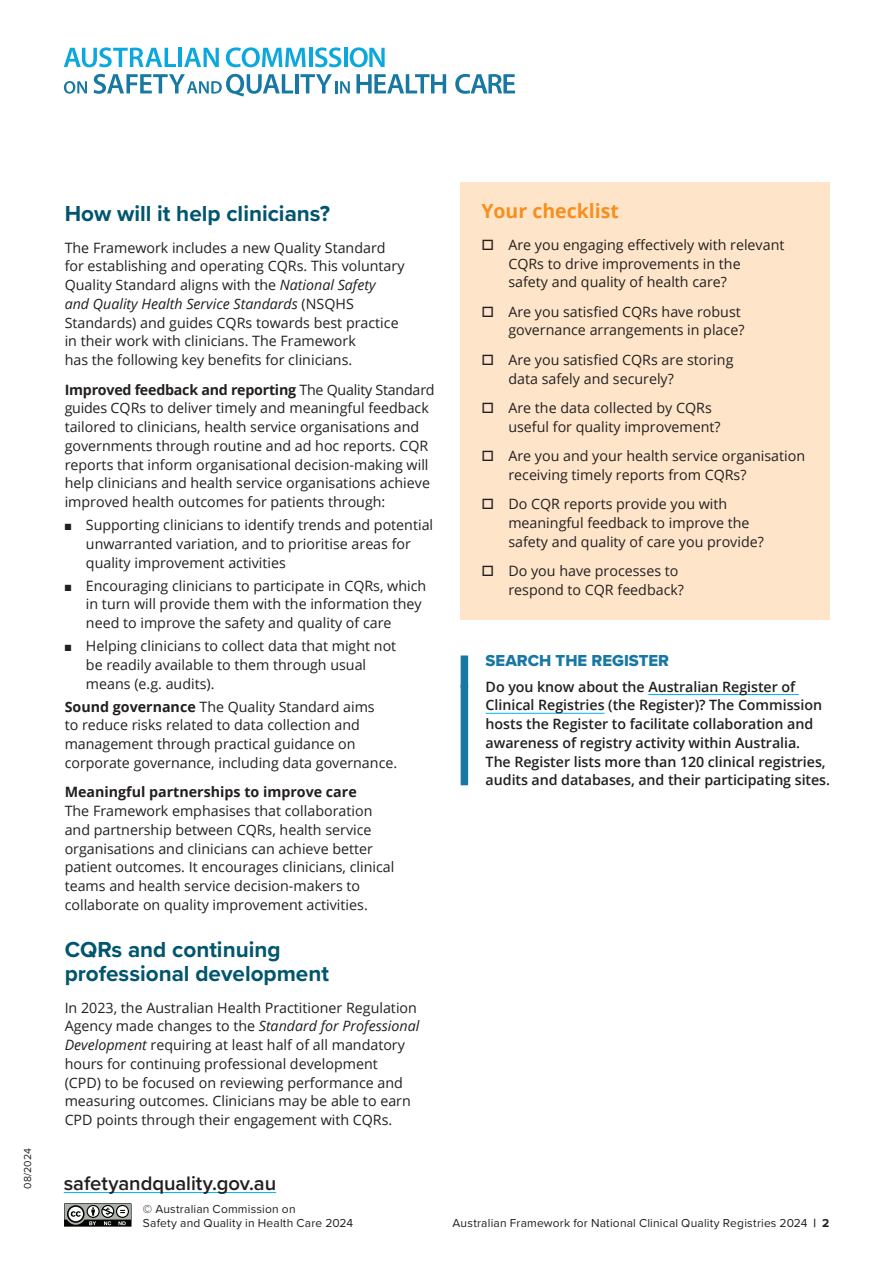
<style>
.page{position:relative;width:893px;height:1263px;background:#fff}
.page>*{position:absolute;margin:0;border:0;box-sizing:border-box;transform-origin:0 0}
.Heading_2{font:700 22.5px/24px "Proxima Nova";color:#01556f}
.Website{font:600 20.25px "Proxima Nova";letter-spacing:-.005em;color:#231f20}
.Box_Heading{font:700 19.5px "Open Sans";color:#f68f1e}
.Pullout_Text_Head{font:16.5px "Proxima Nova Extrabld";color:#1878a4}
.Normal_Before_Bullet{font:14.25px/18.8px "Open Sans";color:#231f20}
.List_Bullet{font:14.25px/18.8px "Open Sans";color:#231f20}
.Pullout_Text_Body_Last{font:600 14.25px/18.8px "Open Sans";letter-spacing:-.005em;color:#231f20}
.Copyright{font:12px "Proxima Nova";letter-spacing:.015em;color:#231f20}
.t1{font:10.5px "Proxima Nova";color:#231f20}
.s1{font-style:italic}
.s2{font-weight:700}
</style>
<div class="page">
<svg style="left:64px;top:1203px;width:68px;height:24px;background:#767976"></svg>
<hr style="left:64px;top:1192px;width:212px;height:1px;background:#00b6f0">
<svg style="left:64px;top:47px;width:112px;height:20px"></svg>
<hr style="left:178px;top:48px;width:4px;height:19px;background:#0ba8de">
<svg style="left:184px;top:48px;width:35px;height:19px"></svg>
<svg style="left:226px;top:47px;width:80px;height:20px"></svg>
<hr style="left:309px;top:48px;width:3px;height:19px;background:#0ba8de">
<svg style="left:315px;top:47px;width:26px;height:20px"></svg>
<hr style="left:344px;top:48px;width:3px;height:19px;background:#0ba8de">
<svg style="left:350px;top:47px;width:35px;height:20px"></svg>
<svg style="left:64px;top:81px;width:23px;height:13px"></svg>
<svg style="left:93px;top:74px;width:200px;height:23px"></svg>
<hr style="left:295px;top:74px;width:4px;height:19px;background:#1878a4">
<svg style="left:300px;top:74px;width:50px;height:19px"></svg>
<svg style="left:356px;top:74px;width:90px;height:19px"></svg>
<svg style="left:455px;top:74px;width:60px;height:20px"></svg>
<div style="left:460px;top:182px;width:370px;height:62px;background:#fee5c9"></div>
<div style="left:460px;top:239px;width:370px;height:73px;background:#fee5c9"></div>
<div style="left:460px;top:306px;width:370px;height:54px;background:#fee5c9"></div>
<div style="left:460px;top:354px;width:370px;height:54px;background:#fee5c9"></div>
<div style="left:460px;top:402px;width:370px;height:54px;background:#fee5c9"></div>
<div style="left:460px;top:450px;width:370px;height:54px;background:#fee5c9"></div>
<div style="left:460px;top:498px;width:370px;height:73px;background:#fee5c9"></div>
<div style="left:460px;top:565px;width:370px;height:54px;background:#fee5c9"></div>
<div style="left:461px;top:655px;width:7px;height:33px;background:#1878a4"></div>
<div style="left:461px;top:685px;width:7px;height:100px;background:#1878a4"></div>
<hr style="left:648px;top:694px;width:151px;height:1px;background:#00b6f0">
<hr style="left:486px;top:713px;width:119px;height:1px;background:#00b6f0">
<p class="t1" style="left:20px;top:1188px;width:42px;rotate:-90deg">08/2024</p>
<h2 class="Heading_2" style="left:65px;top:201px;width:267px">How will it help clinicians?</h2>
<p class="Normal_Before_Bullet" style="left:65px;top:238px;width:341px">The Framework includes a new Quality Standard for establishing and operating CQRs. This voluntary Quality Standard aligns with the <span class="s1">National Safety<br>and Quality Health Service Standards</span> (NSQHS Standards) and guides CQRs towards best practice in their work with clinicians. The Framework<br>has the following key benefits for clinicians.</p>
<p class="Normal_Before_Bullet" style="left:65px;top:380px;width:371px"><span class="s2">Improved feedback and reporting</span> The Quality Standard guides CQRs to deliver timely and meaningful feedback tailored to clinicians, health service organisations and governments through routine and ad hoc reports. CQR reports that inform organisational decision-making will help clinicians and health service organisations achieve improved health outcomes for patients through:</p>
<p class="List_Bullet" style="left:86px;top:515px;width:349px;text-indent:-21px">■ Supporting clinicians to identify trends and potential unwarranted variation, and to prioritise areas for quality improvement activities</p>
<p class="List_Bullet" style="left:86px;top:576px;width:342px;text-indent:-21px">■ Encouraging clinicians to participate in CQRs, which in turn will provide them with the information they need to improve the safety and quality of care</p>
<p class="List_Bullet" style="left:86px;top:636px;width:312px;text-indent:-21px">■ Helping clinicians to collect data that might not be readily available to them through usual means (e.g. audits).</p>
<p class="Normal_Before_Bullet" style="left:65px;top:697px;width:334px"><span class="s2">Sound governance</span> The Quality Standard aims<br>to reduce risks related to data collection and management through practical guidance on corporate governance, including data governance.</p>
<p class="Normal_Before_Bullet" style="left:65px;top:782px;width:331px"><span class="s2">Meaningful partnerships to improve care<br></span>The Framework emphasises that collaboration and partnership between CQRs, health service organisations and clinicians can achieve better patient outcomes. It encourages clinicians, clinical teams and health service decision-makers to collaborate on quality improvement activities.</p>
<h2 class="Heading_2" style="left:65px;top:937px;width:266px">CQRs and continuing professional development</h2>
<p class="Normal_Before_Bullet" style="left:65px;top:998px;width:356px">In 2023, the Australian Health Practitioner Regulation Agency made changes to the <span class="s1">Standard for Professional Development</span> requiring at least half of all mandatory hours for continuing professional development<br>(CPD) to be focused on reviewing performance and measuring outcomes. Clinicians may be able to earn CPD points through their engagement with CQRs.</p>
<h2 class="Box_Heading" style="left:481px;top:197px;width:139px">Your checklist</h2>
<p class="Normal_Before_Bullet" style="left:508px;top:235px;width:278px">Are you engaging effectively with relevant<br>CQRs to drive improvements in the<br>safety and quality of health care?</p>
<p class="Normal_Before_Bullet" style="left:508px;top:302px;width:238px">Are you satisfied CQRs have robust governance arrangements in place?</p>
<p class="Normal_Before_Bullet" style="left:508px;top:350px;width:227px">Are you satisfied CQRs are storing data safely and securely?</p>
<p class="Normal_Before_Bullet" style="left:508px;top:398px;width:214px">Are the data collected by CQRs useful for quality improvement?</p>
<p class="Normal_Before_Bullet" style="left:508px;top:446px;width:298px">Are you and your health service organisation receiving timely reports from CQRs?</p>
<p class="Normal_Before_Bullet" style="left:508px;top:494px;width:257px">Do CQR reports provide you with meaningful feedback to improve the safety and quality of care you provide?</p>
<p class="Normal_Before_Bullet" style="left:508px;top:561px;width:177px">Do you have processes to respond to CQR feedback?</p>
<p class="Pullout_Text_Head" style="left:486px;top:649px;width:185px">SEARCH THE REGISTER</p>
<p class="Pullout_Text_Body_Last" style="left:486px;top:677px;width:346px">Do you know about the Australian Register of Clinical Registries (the Register)? The Commission hosts the Register to facilitate collaboration and awareness of registry activity within Australia.<br>The Register lists more than 120 clinical registries, audits and databases, and their participating sites.</p>
<p class="Website" style="left:64px;top:1168px;width:214px">safetyandquality.gov.au</p>
<p class="Copyright" style="left:143px;top:1200px;width:154px">© Australian Commission on</p>
<p class="Copyright" style="left:143px;top:1214px;width:212px">Safety and Quality in Health Care 2024</p>
<p class="Copyright" style="left:453px;top:1214px;width:378px">Australian Framework for National Clinical Quality Registries 2024 <span class="s2">| 2</span></p>
</div>
